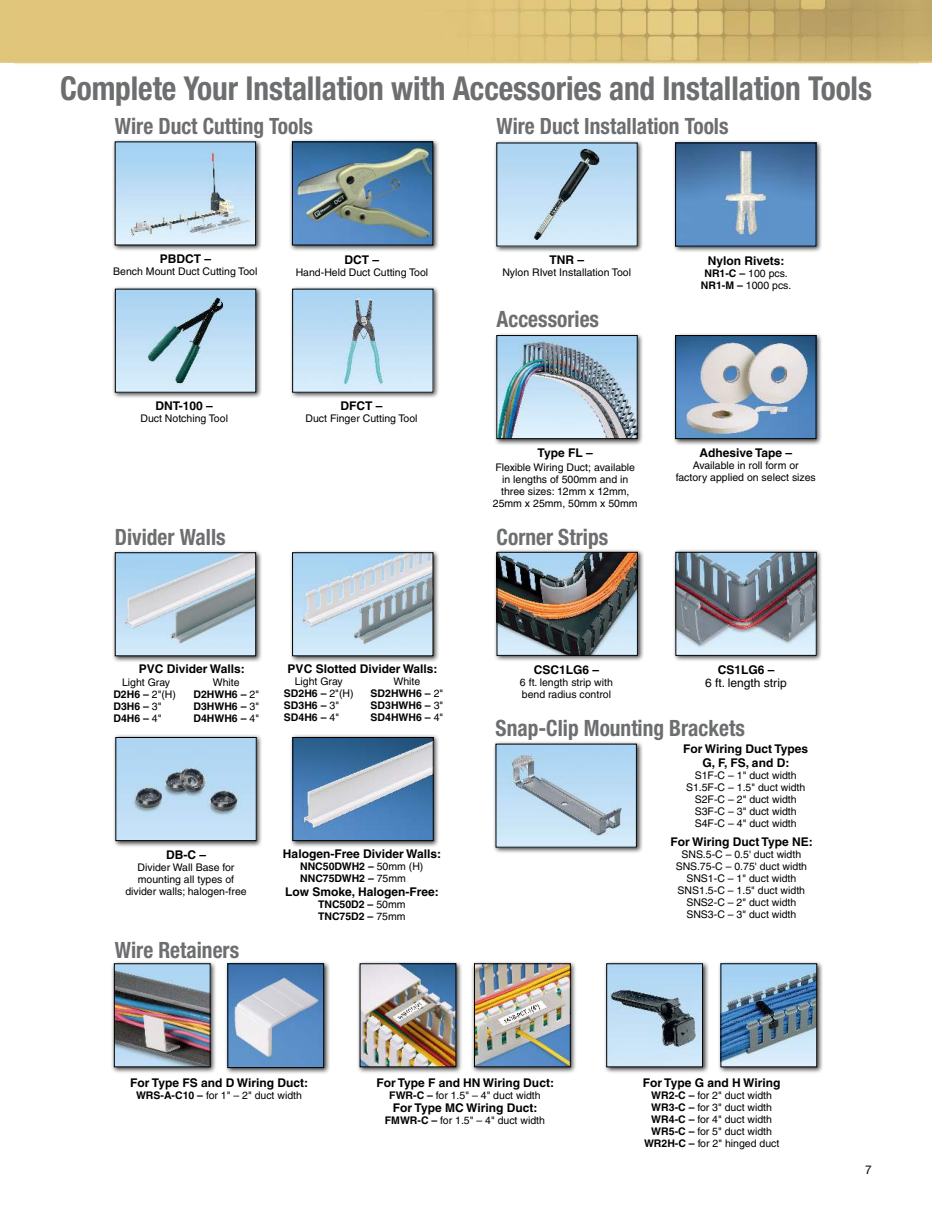
<style>
.page{position:relative;width:932px;height:1215px;background:#fff}
.page>*{position:absolute;margin:0;border:0;box-sizing:border-box;transform-origin:0 0}
.t1{font:700 condensed 33px "Helvetica Neue LT Std";letter-spacing:-.005em;color:#6d6e70;scale:.95 1}
.t2{font:700 condensed 22.5px "Helvetica Neue LT Std";color:#6d6e70;scale:.95 1}
.t3{font:700 12px/13.5px "Helvetica";color:#000;text-align:center}
.t4{font:12px "Helvetica";color:#000}
.t5{font:12px "Helvetica Neue LT Std";color:#000}
.t6{font:10.5px/12px "Helvetica";color:#000;text-align:center}
.t7{font:700 10.5px/12px "Helvetica";color:#000;text-align:center}
.s1{font-weight:700}
.s2{font-weight:400}
</style>
<div class="page">
<img style="left:918px;top:0;width:14px;height:65px">
<img style="left:0;top:0;width:918px;height:65px">
<div style="left:493px;top:332px;width:151px;height:114px;background:#000;opacity:.75"></div>
<img style="left:498px;top:337px;width:137px;height:100px">
<div style="left:496px;top:335px;width:141px;height:104px;border:1px solid #000"></div>
<div style="left:672px;top:332px;width:150px;height:114px;background:#000;opacity:.75"></div>
<img style="left:677px;top:337px;width:137px;height:100px">
<div style="left:675px;top:335px;width:141px;height:104px;border:1px solid #000"></div>
<div style="left:493px;top:140px;width:151px;height:113px;background:#000;opacity:.75"></div>
<img style="left:498px;top:145px;width:137px;height:99px">
<div style="left:672px;top:140px;width:150px;height:113px;background:#000;opacity:.75"></div>
<img style="left:677px;top:145px;width:137px;height:99px">
<div style="left:112px;top:286px;width:150px;height:113px;background:#000;opacity:.75"></div>
<img style="left:117px;top:291px;width:137px;height:100px">
<div style="left:289px;top:286px;width:151px;height:113px;background:#000;opacity:.75"></div>
<img style="left:294px;top:291px;width:137px;height:100px">
<div style="left:112px;top:139px;width:150px;height:113px;background:#000;opacity:.75"></div>
<img style="left:117px;top:144px;width:137px;height:99px">
<div style="left:289px;top:139px;width:150px;height:113px;background:#000;opacity:.75"></div>
<img style="left:294px;top:144px;width:137px;height:99px">
<div style="left:112px;top:734px;width:151px;height:114px;background:#000;opacity:.75"></div>
<img style="left:117px;top:739px;width:138px;height:100px">
<div style="left:115px;top:737px;width:142px;height:104px;border:1px solid #000"></div>
<div style="left:289px;top:734px;width:151px;height:114px;background:#000;opacity:.75"></div>
<img style="left:294px;top:739px;width:137px;height:100px">
<div style="left:292px;top:737px;width:141px;height:104px;border:1px solid #000"></div>
<div style="left:112px;top:549px;width:150px;height:114px;background:#000;opacity:.75"></div>
<img style="left:117px;top:554px;width:137px;height:100px">
<div style="left:115px;top:552px;width:141px;height:104px;border:1px solid #000"></div>
<div style="left:289px;top:549px;width:151px;height:114px;background:#000;opacity:.75"></div>
<img style="left:294px;top:554px;width:137px;height:100px">
<div style="left:292px;top:552px;width:141px;height:104px;border:1px solid #000"></div>
<div style="left:493px;top:549px;width:151px;height:113px;background:#000;opacity:.75"></div>
<img style="left:498px;top:554px;width:137px;height:100px">
<div style="left:496px;top:552px;width:141px;height:104px;border:1px solid #000"></div>
<div style="left:672px;top:549px;width:151px;height:113px;background:#000;opacity:.75"></div>
<img style="left:677px;top:554px;width:137px;height:100px">
<div style="left:675px;top:552px;width:141px;height:104px;border:1px solid #000"></div>
<div style="left:492px;top:741px;width:151px;height:113px;background:#000;opacity:.75"></div>
<img style="left:497px;top:746px;width:137px;height:100px">
<div style="left:603px;top:960px;width:106px;height:114px;background:#000;opacity:.75"></div>
<img style="left:608px;top:965px;width:93px;height:100px">
<div style="left:606px;top:963px;width:97px;height:104px;border:1px solid #000"></div>
<div style="left:717px;top:960px;width:106px;height:114px;background:#000;opacity:.75"></div>
<img style="left:722px;top:965px;width:93px;height:100px">
<div style="left:720px;top:963px;width:97px;height:104px;border:1px solid #000"></div>
<div style="left:357px;top:960px;width:105px;height:114px;background:#000;opacity:.75"></div>
<img style="left:362px;top:965px;width:92px;height:100px">
<div style="left:360px;top:963px;width:96px;height:104px;border:1px solid #000"></div>
<div style="left:471px;top:960px;width:106px;height:114px;background:#000;opacity:.75"></div>
<img style="left:476px;top:965px;width:92px;height:100px">
<div style="left:474px;top:963px;width:96px;height:104px;border:1px solid #000"></div>
<div style="left:111px;top:960px;width:106px;height:114px;background:#000;opacity:.75"></div>
<img style="left:116px;top:965px;width:92px;height:100px">
<div style="left:114px;top:963px;width:96px;height:104px;border:1px solid #000"></div>
<div style="left:224px;top:960px;width:106px;height:115px;background:#000;opacity:.75"></div>
<img style="left:229px;top:965px;width:93px;height:101px">
<div style="left:227px;top:963px;width:97px;height:105px;border:1px solid #000"></div>
<h1 class="t1" style="left:60px;top:76px;width:856px">Complete Your Installation with Accessories and Installation Tools</h1>
<h2 class="t2" style="left:115px;top:118px;width:210px">Wire Duct Cutting Tools</h2>
<p class="t3" style="left:160px;top:253px;width:53px">PBDCT –</p>
<p class="t6" style="left:113px;top:266px;width:146px">Bench Mount Duct Cutting Tool</p>
<p class="t3" style="left:344px;top:254px;width:36px">DCT –</p>
<p class="t6" style="left:296px;top:267px;width:134px">Hand-Held Duct Cutting Tool</p>
<p class="t3" style="left:156px;top:400px;width:59px">DNT-100 –</p>
<p class="t6" style="left:140px;top:413px;width:89px">Duct Notching Tool</p>
<h2 class="t2" style="left:115px;top:529px;width:118px">Divider Walls</h2>
<p class="t3" style="left:340px;top:400px;width:43px">DFCT –</p>
<p class="t6" style="left:305px;top:413px;width:114px">Duct Finger Cutting Tool</p>
<p class="t3" style="left:139px;top:663px;width:107px">PVC Divider Walls:</p>
<p class="t3" style="left:287px;top:663px;width:151px">PVC Slotted Divider Walls:</p>
<p class="t6" style="left:113px;top:678px;width:64px;text-align:left;text-indent:9px">Light Gray<br><span class="s1">D2H6 –</span> 2"(H)<br><span class="s1">D3H6 –</span> 3"<br><span class="s1">D4H6 –</span> 4"</p>
<p class="t7" style="left:193px;top:678px;width:67px"><span class="s2">White<br></span>D2HWH6 – <span class="s2">2"<br></span>D3HWH6 – <span class="s2">3"<br></span>D4HWH6 – <span class="s2">4"</span></p>
<p class="t6" style="left:284px;top:676px;width:71px;text-align:left;text-indent:11px">Light Gray<br><span class="s1">SD2H6 –</span> 2"(H)<br><span class="s1">SD3H6 –</span> 3"<br><span class="s1">SD4H6 –</span> 4"</p>
<p class="t7" style="left:370px;top:676px;width:74px"><span class="s2">White<br></span>SD2HWH6 – <span class="s2">2"<br></span>SD3HWH6 – <span class="s2">3"<br></span>SD4HWH6 – <span class="s2">4"</span></p>
<p class="t3" style="left:166px;top:849px;width:41px">DB-C –</p>
<p class="t6" style="left:125px;top:862px;width:123px">Divider Wall Base for mounting all types of divider walls; halogen-free</p>
<h2 class="t2" style="left:115px;top:942px;width:132px">Wire Retainers</h2>
<p class="t3" style="left:283px;top:848px;width:160px">Halogen-Free Divider Walls:</p>
<p class="t7" style="left:300px;top:862px;width:125px;text-align:left">NNC50DWH2 – <span class="s2">50mm (H)<br></span>NNC75DWH2 – <span class="s2">75mm</span></p>
<p class="t3" style="left:285px;top:886px;width:155px">Low Smoke, Halogen-Free:</p>
<p class="t7" style="left:318px;top:899px;width:89px;text-align:left">TNC50D2 – <span class="s2">50mm<br></span>TNC75D2 – <span class="s2">75mm</span></p>
<h2 class="t2" style="left:496px;top:118px;width:246px">Wire Duct Installation Tools</h2>
<p class="t3" style="left:549px;top:254px;width:36px">TNR –</p>
<p class="t6" style="left:502px;top:267px;width:130px">Nylon RIvet Installation Tool</p>
<h2 class="t2" style="left:496px;top:311px;width:109px">Accessories</h2>
<p class="t3" style="left:707px;top:255px;width:78px">Nylon Rivets:</p>
<p class="t6" style="left:701px;top:268px;width:92px"><span class="s1">NR1-C –</span> 100 pcs.<br><span class="s1">NR1-M –</span> 1000 pcs.</p>
<p class="t3" style="left:537px;top:447px;width:57px">Type FL –</p>
<p class="t6" style="left:493px;top:462px;width:146px">Flexible Wiring Duct; available in lengths of 500mm and in three sizes: 12mm x 12mm,<br>25mm x 25mm, 50mm x 50mm</p>
<h2 class="t2" style="left:496px;top:529px;width:119px">Corner Strips</h2>
<p class="t3" style="left:699px;top:447px;width:94px">Adhesive Tape –</p>
<p class="t6" style="left:675px;top:461px;width:141px">Available in roll form or factory applied on select sizes</p>
<p class="t3" style="left:533px;top:664px;width:67px">CSC1LG6 –</p>
<p class="t6" style="left:520px;top:677px;width:94px;text-align:left">6 ft. length strip with bend radius control</p>
<p class="t3" style="left:717px;top:664px;width:58px">CS1LG6 –</p>
<p class="t4" style="left:705px;top:679px;width:83px">6 ft. length strip</p>
<h2 class="t2" style="left:495px;top:720px;width:264px">Snap-Clip Mounting Brackets</h2>
<p class="t3" style="left:683px;top:743px;width:127px">For Wiring Duct Types<br>G, F, FS, and D:</p>
<p class="t6" style="left:686px;top:770px;width:121px">S1F-C – 1" duct width<br>S1.5F-C – 1.5" duct width<br>S2F-C – 2" duct width<br>S3F-C – 3" duct width<br>S4F-C – 4" duct width</p>
<p class="t3" style="left:670px;top:836px;width:144px">For Wiring Duct Type NE:</p>
<p class="t6" style="left:675px;top:849px;width:133px">SNS.5-C – 0.5' duct width<br>SNS.75-C – 0.75' duct width<br>SNS1-C – 1" duct width<br>SNS1.5-C – 1.5" duct width<br>SNS2-C – 2" duct width<br>SNS3-C – 3" duct width</p>
<p class="t3" style="left:130px;top:1077px;width:179px">For Type FS and D Wiring Duct:</p>
<p class="t6" style="left:136px;top:1090px;width:167px"><span class="s1">WRS-A-C10 –</span> for 1" – 2" duct width</p>
<p class="t3" style="left:376px;top:1077px;width:179px">For Type F and HN Wiring Duct:</p>
<p class="t6" style="left:389px;top:1090px;width:153px"><span class="s1">FWR-C –</span> for 1.5" – 4" duct width</p>
<p class="t3" style="left:393px;top:1102px;width:146px">For Type MC Wiring Duct:</p>
<p class="t6" style="left:385px;top:1115px;width:162px"><span class="s1">FMWR-C –</span> for 1.5" – 4" duct width</p>
<p class="t3" style="left:642px;top:1077px;width:139px">For Type G and H Wiring</p>
<p class="t6" style="left:644px;top:1090px;width:137px"><span class="s1">WR2-C –</span> for 2" duct width<br><span class="s1">WR3-C –</span> for 3" duct width<br><span class="s1">WR4-C –</span> for 4" duct width<br><span class="s1">WR5-C –</span> for 5" duct width<br><span class="s1">WR2H-C –</span> for 2" hinged duct</p>
<p class="t5" style="left:865px;top:1166px;width:8px">7</p>
</div>
